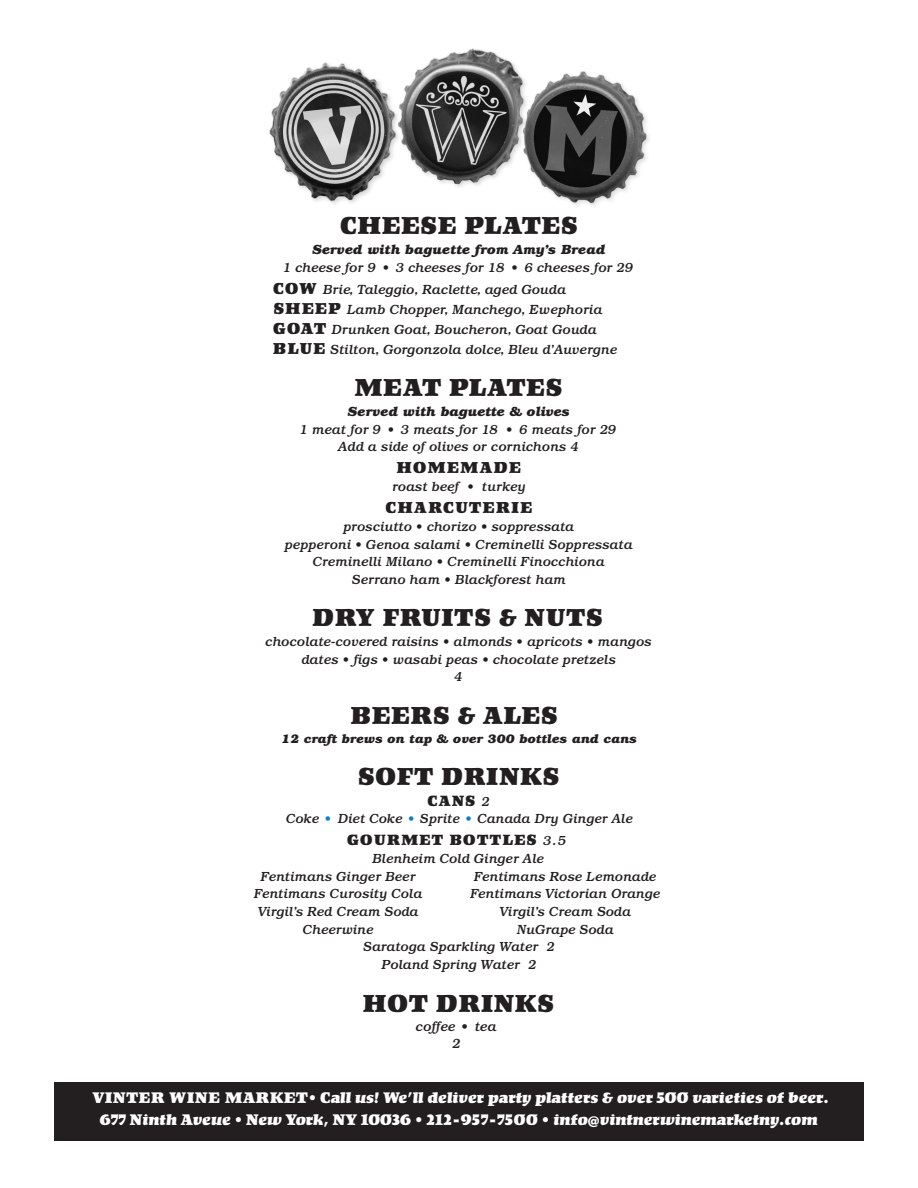
<style>
.page{position:relative;width:918px;height:1188px;background:#fff}
.page>*{position:absolute;margin:0;border:0;box-sizing:border-box;transform-origin:0 0}
.t1{font:24px "Kompakt LT Std";letter-spacing:.05em;color:#231f20}
.t2{font:15.45px "Kompakt LT Std";letter-spacing:.1em;color:#231f20}
.t3{font:15px "Kompakt LT Std";letter-spacing:.01em;color:#fff}
.t4{font:14.55px "Kompakt LT Std";letter-spacing:.1em;color:#231f20}
.t5{font:italic 500 13.5px "Bookman";color:#231f20}
.t6{font:italic 500 13.35px "Bookman";color:#231f20}
.t7{font:italic 700 13.35px "Bookman";color:#231f20}
.t8{font:italic 700 12.45px "Bookman";color:#231f20}
.s1{font-family:"Kompakt LT Std";font-weight:400;font-style:normal;font-size:15.45px}
.s2{font-family:"Bookman";font-weight:500;font-style:italic;font-size:13.35px}
.s3{color:#0a7eca}
.s4{font-size:13.65px}
</style>
<div class="page">
<div style="left:54px;top:1082px;width:810px;height:58px;background:#231f20"></div>
<img style="left:269px;top:48px;width:380px;height:158px">
<p class="t1" style="left:340px;top:212px;width:239px">CHEESE PLATES</p>
<p class="t6" style="left:283px;top:260px;width:352px">1 cheese for 9 • 3 cheeses for 18 • 6 cheeses for 29</p>
<p class="t6" style="left:273px;top:282px;width:294px"><span class="s1">COW</span> Brie, Taleggio, Raclette, aged Gouda</p>
<p class="t6" style="left:274px;top:302px;width:330px"><span class="s1">SHEEP</span> Lamb Chopper, Manchego, Ewephoria</p>
<p class="t6" style="left:273px;top:321px;width:325px"><span class="s1">GOAT</span> Drunken Goat, Boucheron, Goat Gouda</p>
<p class="t6" style="left:273px;top:341px;width:345px"><span class="s1">BLUE</span> Stilton, Gorgonzola dolce, Bleu d’Auvergne</p>
<p class="t7" style="left:312px;top:241px;width:295px">Served with baguette from Amy’s Bread</p>
<p class="t1" style="left:355px;top:374px;width:209px">MEAT PLATES</p>
<p class="t6" style="left:300px;top:422px;width:318px">1 meat for 9 • 3 meats for 18 • 6 meats for 29</p>
<p class="t6" style="left:338px;top:439px;width:242px">Add a side of olives or cornichons 4</p>
<p class="t7" style="left:348px;top:404px;width:224px">Served with baguette &amp; olives</p>
<p class="t2" style="left:397px;top:459px;width:126px">HOMEMADE</p>
<p class="t2" style="left:386px;top:499px;width:148px">CHARCUTERIE</p>
<p class="t6" style="left:392px;top:478px;width:135px">roast beef • turkey</p>
<p class="t6" style="left:343px;top:518px;width:233px">prosciutto • chorizo • soppressata</p>
<p class="t6" style="left:285px;top:536px;width:349px">pepperoni • Genoa salami • Creminelli Soppressata</p>
<p class="t6" style="left:312px;top:554px;width:294px">Creminelli Milano • Creminelli Finocchiona</p>
<p class="t6" style="left:352px;top:572px;width:216px">Serrano ham • Blackforest ham</p>
<p class="t1" style="left:313px;top:605px;width:291px">DRY FRUITS &amp; NUTS</p>
<p class="t6" style="left:265px;top:634px;width:388px">chocolate-covered raisins • almonds • apricots • mangos</p>
<p class="t6" style="left:301px;top:651px;width:316px">dates • figs • wasabi peas • chocolate pretzels</p>
<p class="t6" style="left:454px;top:669px;width:10px">4</p>
<p class="t1" style="left:351px;top:702px;width:208px">BEERS &amp; ALES</p>
<p class="t8" style="left:281px;top:731px;width:357px">12 craft brews on tap &amp; over 300 bottles and cans</p>
<p class="t1" style="left:358px;top:763px;width:202px">SOFT DRINKS</p>
<p class="t4" style="left:427px;top:793px;width:64px">CANS <span class="s2">2</span></p>
<p class="t6" style="left:286px;top:811px;width:348px">Coke <span class="s3">•</span> Diet Coke <span class="s3">•</span> Sprite <span class="s3">•</span> Canada Dry Ginger Ale</p>
<p class="t4" style="left:347px;top:832px;width:220px">GOURMET BOTTLES <span class="s2">3.5</span></p>
<p class="t6" style="left:474px;top:868px;width:184px">Fentimans Rose Lemonade</p>
<p class="t6" style="left:470px;top:886px;width:192px">Fentimans Victorian Orange</p>
<p class="t6" style="left:499px;top:904px;width:133px">Virgil’s Cream Soda</p>
<p class="t6" style="left:517px;top:921px;width:98px">NuGrape Soda</p>
<p class="t6" style="left:372px;top:851px;width:173px">Blenheim Cold Ginger Ale</p>
<p class="t6" style="left:261px;top:868px;width:157px">Fentimans Ginger Beer</p>
<p class="t6" style="left:254px;top:886px;width:170px">Fentimans Curosity Cola</p>
<p class="t6" style="left:258px;top:904px;width:162px">Virgil’s Red Cream Soda</p>
<p class="t6" style="left:303px;top:921px;width:72px">Cheerwine</p>
<p class="t6" style="left:363px;top:939px;width:193px">Saratoga Sparkling Water 2</p>
<p class="t6" style="left:382px;top:957px;width:156px">Poland Spring Water 2</p>
<p class="t1" style="left:363px;top:990px;width:192px">HOT DRINKS</p>
<p class="t5" style="left:416px;top:1019px;width:82px">coffee <span class="s4">•</span> tea</p>
<p class="t5" style="left:452px;top:1036px;width:10px">2</p>
<p class="t3" style="left:92px;top:1090px;width:738px">VINTER WINE MARKET• Call us! We’ll deliver party platters &amp; over 500 varieties of beer.</p>
<p class="t3" style="left:100px;top:1111px;width:719px">677 Ninth Aveue • New York, NY 10036 • 212-957-7500 • info@vintnerwinemarketny.com</p>
</div>
